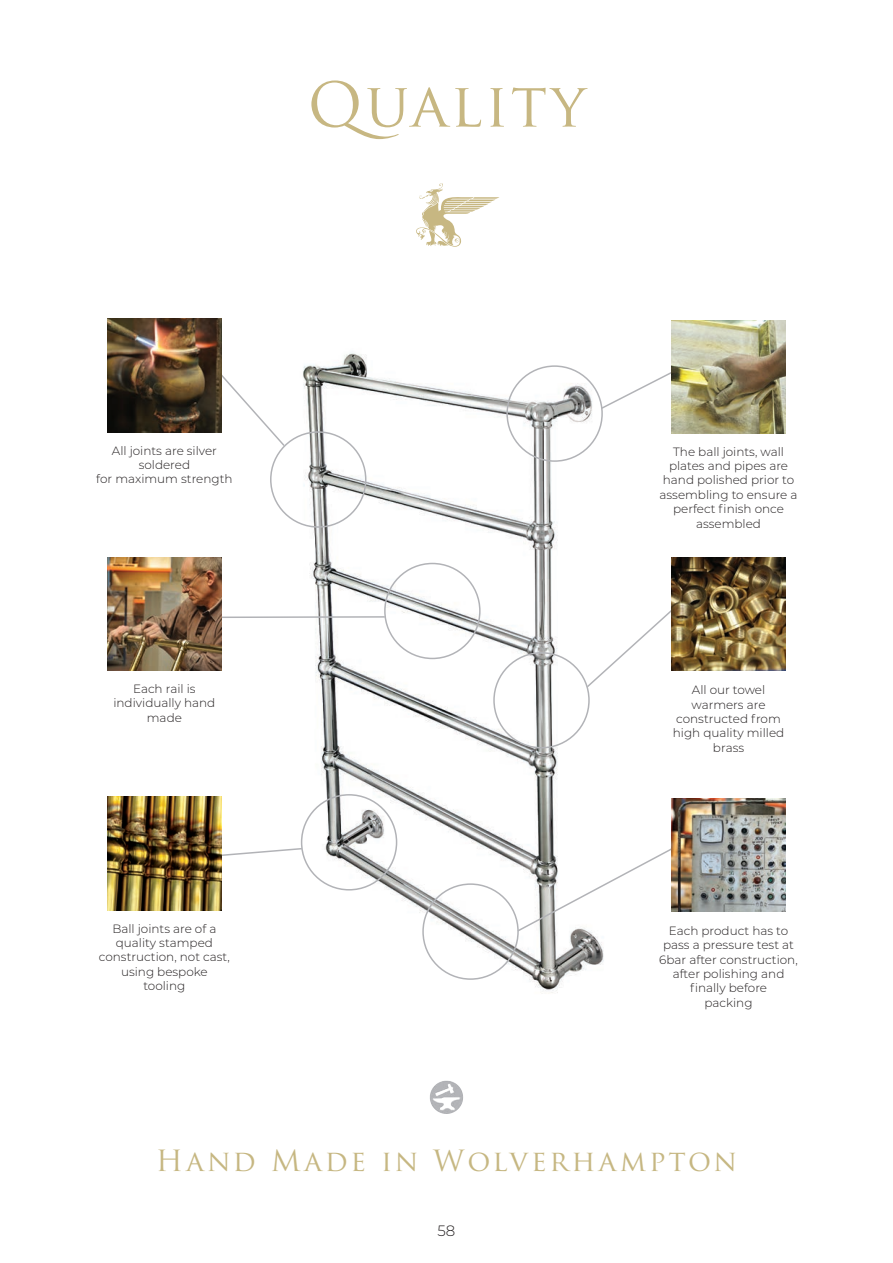
<style>
.page{position:relative;width:893px;height:1263px;background:#fff}
.page>*{position:absolute;margin:0;border:0;box-sizing:border-box;transform-origin:0 0}
.t1{font:60px "Trajan Pro";letter-spacing:.04em;color:#c7b782}
.t2{font:28.5px "Trajan Pro";letter-spacing:.1em;color:#c6b782}
.t3{font:300 15px "Montserrat";color:#231f20}
.t4{font:300 12px/14.4px "Montserrat";color:#231f20;text-align:center}
</style>
<div class="page">
<img style="left:212px;top:337px;width:460px;height:656px">
<img style="left:430px;top:1080px;width:30px;height:34px">
<div style="left:270px;top:431px;width:96px;height:97px;border:2px solid #b2b3b7;border-radius:50%"></div>
<div style="left:506px;top:365px;width:97px;height:97px;border:2px solid #b2b3b7;border-radius:50%"></div>
<div style="left:384px;top:563px;width:97px;height:96px;border:2px solid #b2b3b7;border-radius:50%"></div>
<div style="left:493px;top:652px;width:97px;height:96px;border:2px solid #b2b3b7;border-radius:50%"></div>
<div style="left:301px;top:794px;width:96px;height:96px;border:2px solid #b2b3b7;border-radius:50%"></div>
<div style="left:422px;top:883px;width:97px;height:97px;border:2px solid #b2b3b7;border-radius:50%"></div>
<svg style="left:214px;top:367px;width:72px;height:81px"></svg>
<hr style="left:218px;top:616px;width:167px;height:2px;background:#b2b3b7">
<svg style="left:221px;top:847px;width:83px;height:10px"></svg>
<svg style="left:516px;top:846px;width:159px;height:87px"></svg>
<svg style="left:585px;top:608px;width:87px;height:81px"></svg>
<svg style="left:600px;top:369px;width:72px;height:41px"></svg>
<img style="left:108px;top:319px;width:113px;height:113px">
<img style="left:108px;top:797px;width:113px;height:113px">
<img style="left:108px;top:557px;width:113px;height:113px">
<img style="left:672px;top:320px;width:113px;height:114px">
<img style="left:672px;top:798px;width:113px;height:113px">
<img style="left:672px;top:557px;width:113px;height:114px">
<svg style="left:416px;top:183px;width:83px;height:64px"></svg>
<h1 class="t1" style="left:308px;top:67px;width:279px">Quality</h1>
<p class="t4" style="left:96px;top:443px;width:138px">All joints are silver soldered<br>for maximum strength</p>
<p class="t4" style="left:659px;top:444px;width:139px">The ball joints, wall plates and pipes are hand polished prior to assembling to ensure a perfect finish once assembled</p>
<p class="t4" style="left:113px;top:681px;width:103px">Each rail is individually hand made</p>
<p class="t4" style="left:673px;top:682px;width:113px">All our towel warmers are constructed from high quality milled brass</p>
<p class="t4" style="left:99px;top:921px;width:133px">Ball joints are of a quality stamped construction, not cast, using bespoke tooling</p>
<p class="t4" style="left:659px;top:923px;width:140px">Each product has to pass a pressure test at<br>6bar after construction, after polishing and finally before<br>packing</p>
<h2 class="t2" style="left:156px;top:1142px;width:582px">Hand Made in Wolverhampton</h2>
<p class="t3" style="left:438px;top:1220px;width:19px">58</p>
</div>
